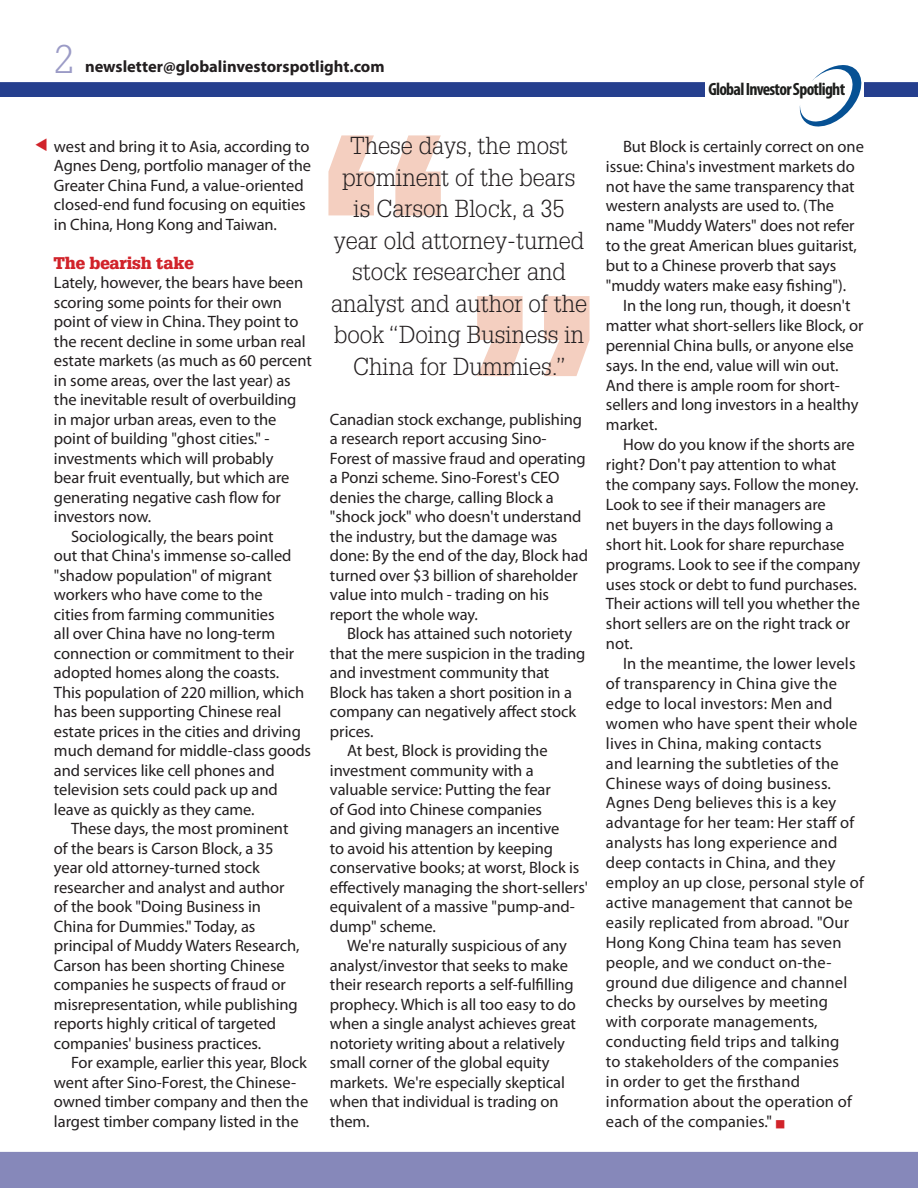
<style>
.page{position:relative;width:918px;height:1188px;background:#fff}
.page>*{position:absolute;margin:0;border:0;box-sizing:border-box;transform-origin:0 0}
.t1{font:900 261.3px "Glypha";color:#f4cfc0}
.t2{font:300 39px "Glypha";color:#9b9bc6}
.GIS_quote{font:300 24px/31.5px "Glypha";color:#231f20;text-align:center}
.t3{font:700 condensed 17.85px "Myriad Pro";letter-spacing:-.04em;color:#1e1f1d}
.gis_body_1{font:16.5px/19.5px "Myriad Pro";letter-spacing:-.005em;color:#231f20}
.t4{font:700 16.5px "Myriad Pro";color:#231f20}
.GIS_x_head{font:900 16.5px "Glypha";letter-spacing:-.005em;color:#d1232a}
.s1{color:#d1232a}
</style>
<div class="page">
<div style="left:0;top:1151px;width:918px;height:37px;background:#8688ba"></div>
<div style="left:0;top:0;width:918px;height:97px;background:#253f8e"></div>
<div style="left:0;top:0;width:918px;height:82px;background:#fff"></div>
<div style="left:706px;top:16px;width:158px;height:122px;background:#fff"></div>
<svg style="left:799px;top:65px;width:62px;height:61px"></svg>
<p class="t2" style="left:54px;top:37px;width:21px">2</p>
<p class="t4" style="left:85px;top:55px;width:301px">newsletter@globalinvestorspotlight.com</p>
<p class="gis_body_1" style="left:54px;top:136px;width:259px">west and bring it to Asia, according to Agnes Deng, portfolio manager of the Greater China Fund, a value-oriented closed-end fund focusing on equities in China, Hong Kong and Taiwan.</p>
<p class="GIS_x_head" style="left:54px;top:253px;width:141px">The bearish take</p>
<p class="gis_body_1" style="left:54px;top:272px;width:259px">Lately, however, the bears have been scoring some points for their own point of view in China. They point to the recent decline in some urban real estate markets (as much as 60 percent in some areas, over the last year) as the inevitable result of overbuilding in major urban areas, even to the point of building "ghost cities." - investments which will probably<br>bear fruit eventually, but which are generating negative cash flow for investors now.</p>
<p class="gis_body_1" style="left:54px;top:526px;width:259px;text-indent:17px">Sociologically, the bears point<br>out that China's immense so-called "shadow population" of migrant workers who have come to the<br>cities from farming communities<br>all over China have no long-term connection or commitment to their adopted homes along the coasts.<br>This population of 220 million, which has been supporting Chinese real estate prices in the cities and driving much demand for middle-class goods and services like cell phones and television sets could pack up and leave as quickly as they came.</p>
<p class="gis_body_1" style="left:54px;top:819px;width:247px;text-indent:17px">These days, the most prominent of the bears is Carson Block, a 35 year old attorney-turned stock researcher and analyst and author of the book "Doing Business in China for Dummies." Today, as principal of Muddy Waters Research, Carson has been shorting Chinese companies he suspects of fraud or misrepresentation, while publishing reports highly critical of targeted companies' business practices.</p>
<p class="gis_body_1" style="left:54px;top:1053px;width:256px;text-indent:17px">For example, earlier this year, Block went after Sino-Forest, the Chinese&shy;owned timber company and then the largest timber company listed in the</p>
<p class="t1" style="left:312px;top:71px;width:147px">“</p>
<p class="GIS_quote" style="left:334px;top:225px;width:252px">year old attorney-turned</p>
<p class="GIS_quote" style="left:350px;top:131px;width:219px">These days, the most</p>
<p class="GIS_quote" style="left:342px;top:162px;width:235px">prominent of the bears</p>
<p class="GIS_quote" style="left:354px;top:194px;width:212px">is Carson Block, a 35</p>
<p class="GIS_quote" style="left:331px;top:257px;width:257px">stock researcher and analyst and author of the book “Doing Business in<br>China for Dummies.”</p>
<p class="t1" style="left:606px;top:441px;width:147px;rotate:-180deg">“</p>
<p class="gis_body_1" style="left:330px;top:409px;width:260px">Canadian stock exchange, publishing a research report accusing Sino-Forest of massive fraud and operating a Ponzi scheme. Sino-Forest's CEO denies the charge, calling Block a "shock jock" who doesn't understand the industry, but the damage was done: By the end of the day, Block had turned over $3 billion of shareholder value into mulch - trading on his report the whole way.</p>
<p class="gis_body_1" style="left:330px;top:624px;width:257px;text-indent:17px">Block has attained such notoriety that the mere suspicion in the trading and investment community that<br>Block has taken a short position in a company can negatively affect stock prices.</p>
<p class="gis_body_1" style="left:330px;top:741px;width:259px;text-indent:17px">At best, Block is providing the investment community with a valuable service: Putting the fear<br>of God into Chinese companies<br>and giving managers an incentive<br>to avoid his attention by keeping conservative books; at worst, Block is effectively managing the short-sellers' equivalent of a massive "pump-and&shy;dump" scheme.</p>
<p class="gis_body_1" style="left:330px;top:936px;width:248px;text-indent:17px">We're naturally suspicious of any analyst/investor that seeks to make their research reports a self-fulfilling prophecy. Which is all too easy to do when a single analyst achieves great notoriety writing about a relatively small corner of the global equity markets. We're especially skeptical when that individual is trading on them.</p>
<p class="t3" style="left:708px;top:78px;width:138px">Global Investor Spotlight</p>
<p class="gis_body_1" style="left:606px;top:136px;width:259px;line-height:20px;text-indent:17px">But Block is certainly correct on one issue: China's investment markets do not have the same transparency that western analysts are used to. (The name "Muddy Waters" does not refer to the great American blues guitarist, but to a Chinese proverb that says "muddy waters make easy fishing").</p>
<p class="gis_body_1" style="left:606px;top:295px;width:259px;line-height:20px;text-indent:17px">In the long run, though, it doesn't matter what short-sellers like Block, or perennial China bulls, or anyone else says. In the end, value will win out.<br>And there is ample room for short&shy;sellers and long investors in a healthy market.</p>
<p class="gis_body_1" style="left:606px;top:434px;width:256px;line-height:20px;text-indent:17px">How do you know if the shorts are right? Don't pay attention to what the company says. Follow the money.<br>Look to see if their managers are<br>net buyers in the days following a short hit. Look for share repurchase programs. Look to see if the company uses stock or debt to fund purchases.<br>Their actions will tell you whether the short sellers are on the right track or not.</p>
<p class="gis_body_1" style="left:606px;top:653px;width:260px;line-height:20px;text-indent:17px">In the meantime, the lower levels of transparency in China give the edge to local investors: Men and women who have spent their whole lives in China, making contacts<br>and learning the subtleties of the<br>Chinese ways of doing business.<br>Agnes Deng believes this is a key advantage for her team: Her staff of analysts has long experience and deep contacts in China, and they employ an up close, personal style of active management that cannot be easily replicated from abroad. "Our<br>Hong Kong China team has seven people, and we conduct on-the&shy;ground due diligence and channel checks by ourselves by meeting<br>with corporate managements, conducting field trips and talking<br>to stakeholders of the companies<br>in order to get the firsthand information about the operation of each of the companies." <span class="s1">■</span></p>
</div>
